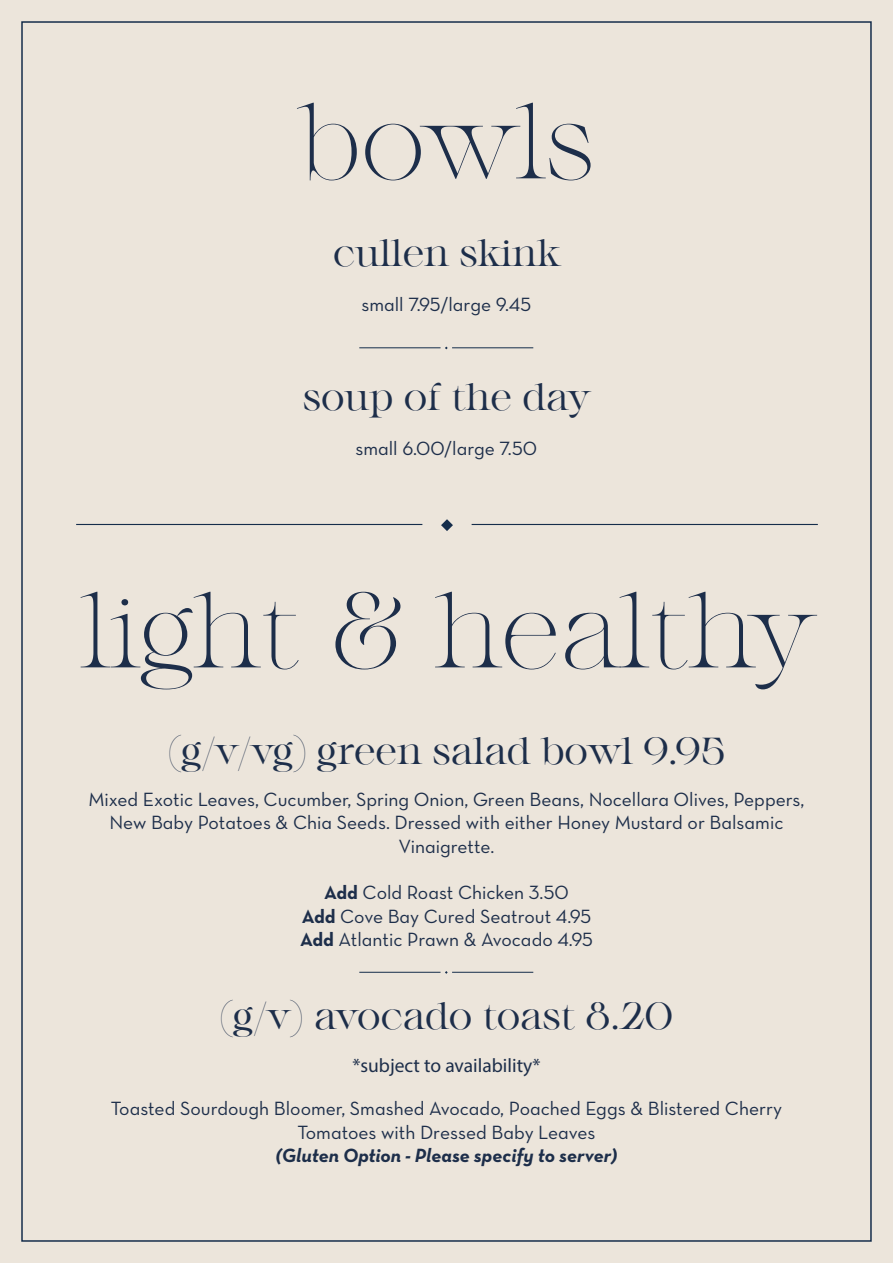
<style>
.page{position:relative;width:893px;height:1263px;background:#ece5db}
.page>*{position:absolute;margin:0;border:0;box-sizing:border-box;transform-origin:0 0}
.t1{font:100 105px "Monarque";color:#1d2e4a}
.t2{font:37.5px "Monarque";color:#1d2e4a}
.t3{font:19.5px/23.4px "Neutra Text Book Alt";color:#1d2e4a;text-align:center}
.t4{font:italic 700 19.5px "Neutra Text";color:#1d2e4a}
.t5{font:19.5px "Myriad Pro";color:#1d2e4a}
.s1{font-family:"Neutra Text";font-weight:700}
</style>
<div class="page">
<hr style="left:76px;top:524px;width:346px;height:1px;background:#152d4b">
<hr style="left:472px;top:524px;width:346px;height:1px;background:#152d4b">
<svg style="left:441px;top:519px;width:12px;height:12px"></svg>
<hr style="left:359px;top:348px;width:81px;height:1px;background:#152d4b">
<hr style="left:452px;top:348px;width:81px;height:1px;background:#152d4b">
<hr style="left:359px;top:972px;width:81px;height:1px;background:#152d4b">
<hr style="left:452px;top:972px;width:81px;height:1px;background:#152d4b">
<p class="t1" style="left:299px;top:77px;width:297px">bowls</p>
<p class="t2" style="left:333px;top:229px;width:228px">cullen skink</p>
<p class="t3" style="left:361px;top:292px;width:171px">small 7.95/large 9.45</p>
<p class="t2" style="left:303px;top:373px;width:289px">soup of the day</p>
<p class="t3" style="left:355px;top:436px;width:183px">small 6.00/large 7.50</p>
<p class="t1" style="left:81px;top:566px;width:733px">light &amp; healthy</p>
<p class="t2" style="left:168px;top:727px;width:559px">(g/v/vg) green salad bowl 9.95</p>
<p class="t3" style="left:88px;top:787px;width:717px">Mixed Exotic Leaves, Cucumber, Spring Onion, Green Beans, Nocellara Olives, Peppers,<br>New Baby Potatoes &amp; Chia Seeds. Dressed with either Honey Mustard or Balsamic<br>Vinaigrette.</p>
<p class="t3" style="left:324px;top:881px;width:246px"><span class="s1">Add</span> Cold Roast Chicken 3.50</p>
<p class="t3" style="left:302px;top:904px;width:291px"><span class="s1">Add</span> Cove Bay Cured Seatrout 4.95</p>
<p class="t3" style="left:300px;top:927px;width:294px"><span class="s1">Add</span> Atlantic Prawn &amp; Avocado 4.95</p>
<p class="t2" style="left:220px;top:992px;width:455px">(g/v) avocado toast 8.20</p>
<p class="t5" style="left:352px;top:1054px;width:190px">*subject to availability*</p>
<p class="t3" style="left:111px;top:1097px;width:673px">Toasted Sourdough Bloomer, Smashed Avocado, Poached Eggs &amp; Blistered Cherry<br>Tomatoes with Dressed Baby Leaves</p>
<p class="t4" style="left:275px;top:1143px;width:344px">(Gluten Option - Please specify to server)</p>
</div>
